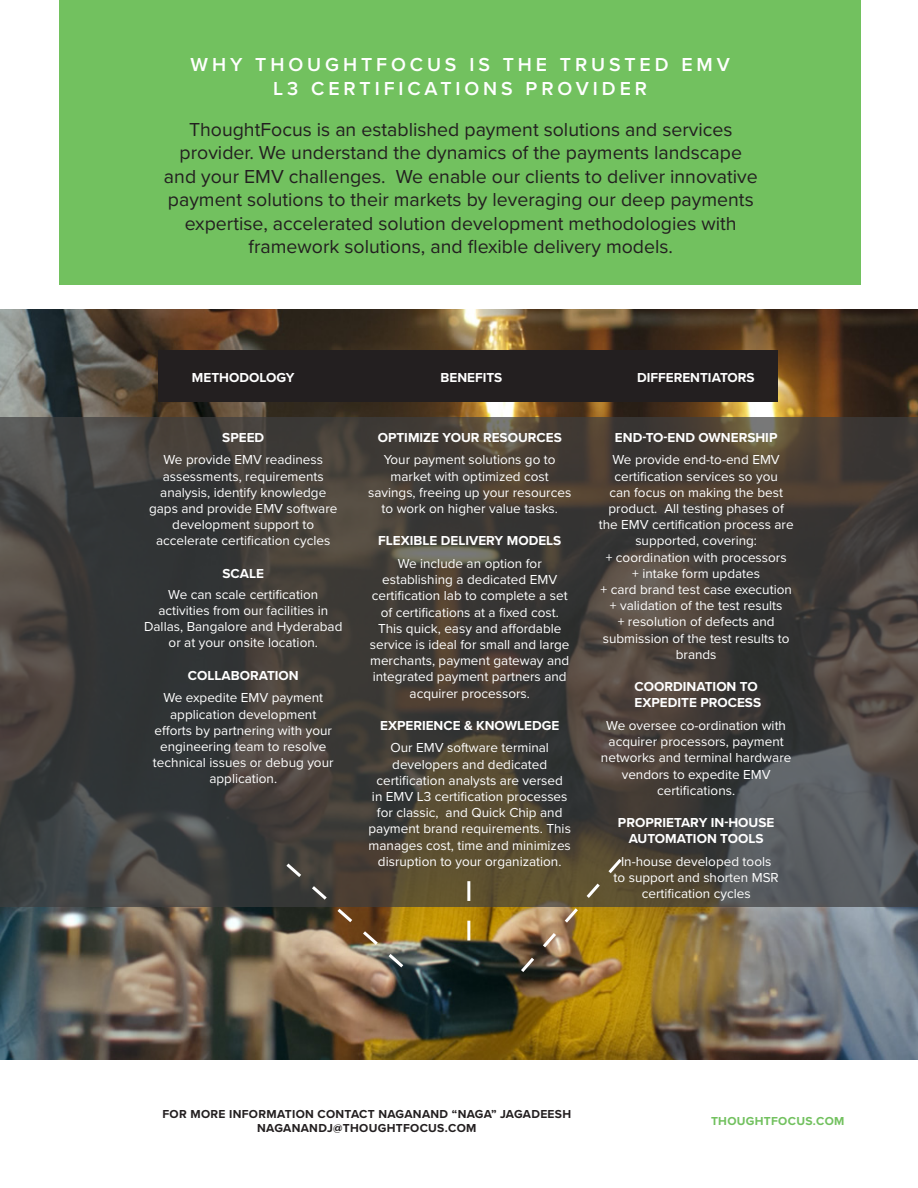
<style>
.page{position:relative;width:918px;height:1188px;background:#fff}
.page>*{position:absolute;margin:0;border:0;box-sizing:border-box;transform-origin:0 0}
.t1{font:19.5px/23.4px "Proxima Nova";color:#231f20;text-align:center}
.t2{font:600 19.5px/23.4px "Proxima Nova";letter-spacing:.2em;color:#fff;text-align:center}
.t3{font:13.5px/16.2px "Proxima Nova";color:#fff;text-align:center}
.t4{font:700 13.5px/16.2px "Proxima Nova";color:#fff;text-align:center}
.t5{font:700 12px/14.4px "Proxima Nova";letter-spacing:.025em;color:#231f20;text-align:center}
.t6{font:700 12px "Proxima Nova";letter-spacing:.025em;color:#72c15f}
.s1{font-weight:700}
.s2{font-weight:400}
</style>
<div class="page">
<div style="left:60px;top:0;width:801px;height:284px;background:#72c15f"></div>
<img style="left:0;top:309px;width:918px;height:751px">
<svg style="left:0;top:418px;width:918px;height:489px;background:#44403b"></svg>
<div style="left:159px;top:350px;width:619px;height:52px;background:#231f20"></div>
<svg style="left:518px;top:856px;width:107px;height:119px;background:#836b37"></svg>
<svg style="left:467px;top:881px;width:3px;height:59px"></svg>
<svg style="left:283px;top:860px;width:124px;height:111px;background:#705f48"></svg>
<p class="t2" style="left:191px;top:52px;width:541px">WHY THOUGHTFOCUS IS THE TRUSTED EMV<br>L3 CERTIFICATIONS PROVIDER</p>
<p class="t1" style="left:164px;top:117px;width:595px">ThoughtFocus is an established payment solutions and services provider. We understand the dynamics of the payments landscape and your EMV challenges. We enable our clients to deliver innovative payment solutions to their markets by leveraging our deep payments expertise, accelerated solution development methodologies with framework solutions, and flexible delivery models.</p>
<p class="t4" style="left:192px;top:369px;width:104px">METHODOLOGY</p>
<p class="t4" style="left:441px;top:369px;width:63px">BENEFITS</p>
<p class="t4" style="left:637px;top:369px;width:119px">DIFFERENTIATORS</p>
<p class="t3" style="left:164px;top:426px;width:161px;line-height:22.5px"><span class="s1">SPEED<br></span>We provide EMV readiness</p>
<p class="t3" style="left:149px;top:467px;width:190px">assessments, requirements analysis, identify knowledge gaps and provide EMV software development support to accelerate certification cycles</p>
<p class="t3" style="left:168px;top:562px;width:151px;line-height:21px"><span class="s1">SCALE<br></span>We can scale certification</p>
<p class="t3" style="left:144px;top:602px;width:200px">activities from our facilities in<br>Dallas, Bangalore and Hyderabad or at your onsite location.</p>
<p class="t3" style="left:163px;top:663px;width:161px;line-height:22.5px"><span class="s1">COLLABORATION<br></span>We expedite EMV payment</p>
<p class="t3" style="left:153px;top:705px;width:182px">application development efforts by partnering with your engineering team to resolve technical issues or debug your application.</p>
<p class="t3" style="left:378px;top:426px;width:186px;line-height:22.5px"><span class="s1">OPTIMIZE YOUR RESOURCES<br></span>Your payment solutions go to</p>
<p class="t3" style="left:368px;top:467px;width:205px">market with optimized cost savings, freeing up your resources to work on higher value tasks.</p>
<p class="t4" style="left:378px;top:529px;width:185px;line-height:22.5px">FLEXIBLE DELIVERY MODELS<br><span class="s2">We include an option for</span></p>
<p class="t3" style="left:370px;top:571px;width:201px">establishing a dedicated EMV certification lab to complete a set of certifications at a fixed cost.<br>This quick, easy and affordable service is ideal for small and large merchants, payment gateway and integrated payment partners and acquirer processors.</p>
<p class="t3" style="left:380px;top:714px;width:181px;line-height:22.5px"><span class="s1">EXPERIENCE &amp; KNOWLEDGE<br></span>Our EMV software terminal</p>
<p class="t3" style="left:369px;top:755px;width:204px">developers and dedicated certification analysts are versed<br>in EMV L3 certification processes for classic, and Quick Chip and payment brand requirements. This manages cost, time and minimizes disruption to your organization.</p>
<p class="t3" style="left:613px;top:426px;width:169px;line-height:22.5px;text-align:left"><span class="s1">END-TO-END OWNERSHIP<br></span>We provide end-to-end EMV</p>
<p class="t3" style="left:599px;top:467px;width:196px">certification services so you<br>can focus on making the best product. All testing phases of the EMV certification process are supported, covering:<br>+ coordination with processors<br>+ intake form updates<br>+ card brand test case execution + validation of the test results<br>+ resolution of defects and submission of the test results to brands</p>
<p class="t4" style="left:635px;top:678px;width:128px;text-align:left">COORDINATION TO<br>EXPEDITE PROCESS</p>
<p class="t3" style="left:601px;top:717px;width:192px">We oversee co-ordination with acquirer processors, payment networks and terminal hardware vendors to expedite EMV certifications.</p>
<p class="t4" style="left:618px;top:814px;width:158px">PROPRIETARY IN-HOUSE<br>AUTOMATION TOOLS</p>
<p class="t3" style="left:614px;top:853px;width:167px">In-house developed tools to support and shorten MSR certification cycles</p>
<p class="t5" style="left:162px;top:1106px;width:410px">FOR MORE INFORMATION CONTACT NAGANAND “NAGA” JAGADEESH<br>NAGANANDJ@THOUGHTFOCUS.COM</p>
<p class="t6" style="left:711px;top:1112px;width:135px">THOUGHTFOCUS.COM</p>
</div>
